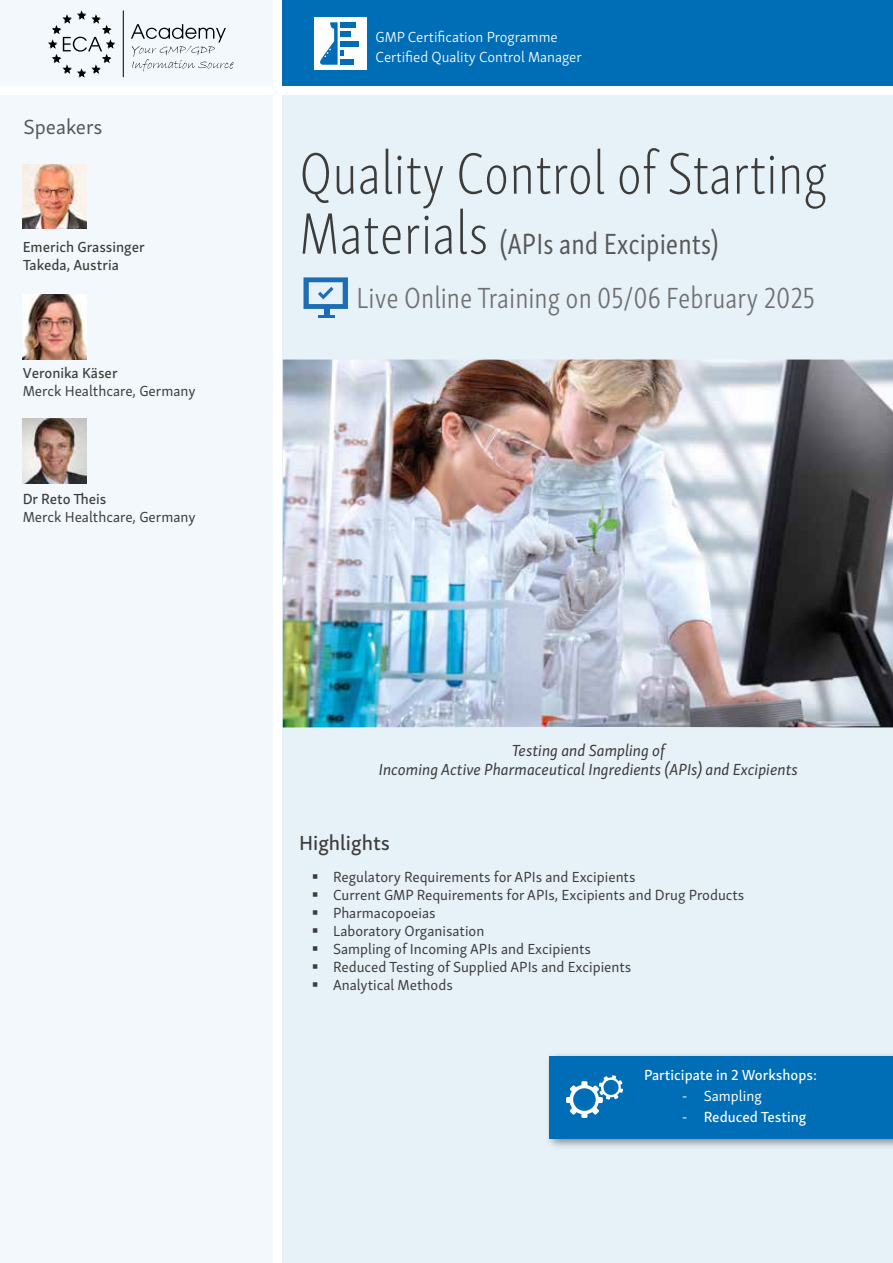
<style>
.page{position:relative;width:893px;height:1263px;background:#fff}
.page>*{position:absolute;margin:0;border:0;box-sizing:border-box;transform-origin:0 0}
.t1{font:60px "Skolar Sans Latn Cp El";color:#3c3c3b}
.t2{font:300 30px/54px "Skolar Sans Latn Cp";color:#706f6f}
.t3{font:21px "Skolar Sans Latn Me";color:#3c3c3b}
.t4{font:21px "Skolar Sans Latn";color:#575756}
.t5{font:italic 16.5px/19.8px "Skolar Sans Latn";color:#3c3c3b;text-align:center}
.t6{font:15px/18px "Skolar Sans Latn";color:#3c3c3b}
.t7{font:15px/18px "Skolar Sans Latn Me";color:#3c3c3b}
.t8{font:300 15px/19.5px "Skolar Sans Latn";color:#fff}
.t9{font:15px "Skolar Sans Latn Me";color:#fff}
.t10{font:15px "Skolar Sans Latn";color:#fff}
.s1{font-family:"Skolar Sans Latn Cp El";font-weight:400;font-size:60px;color:#3c3c3b}
.s2{font-weight:400;color:#575756}
.s3{font-family:"Myriad Pro"}
</style>
<div class="page">
<div style="left:283px;top:96px;width:610px;height:1167px;background:#e6f1f8"></div>
<div style="left:283px;top:0;width:610px;height:85px;background:#006eb7"></div>
<img style="left:283px;top:360px;width:610px;height:367px">
<div style="left:0;top:96px;width:272px;height:1167px;background:#f2f8fb"></div>
<img style="left:23px;top:164px;width:63px;height:65px">
<img style="left:23px;top:295px;width:63px;height:64px">
<img style="left:23px;top:418px;width:63px;height:65px">
<div style="left:0;top:0;width:272px;height:85px;background:#f2f8fb"></div>
<div style="left:324px;top:308px;width:5px;height:8px;background:#1c6db6"></div>
<hr style="left:318px;top:315px;width:17px;height:3px;background:#1c6db6">
<svg style="left:303px;top:277px;width:45px;height:32px"></svg>
<hr style="left:123px;top:11px;width:1px;height:66px;background:#000">
<svg style="left:131px;top:24px;width:103px;height:48px"></svg>
<svg style="left:48px;top:10px;width:67px;height:68px"></svg>
<div style="left:545px;top:1051px;width:348px;height:100px;background:#000;opacity:.43"></div>
<div style="left:550px;top:1056px;width:343px;height:82px;background:#006eb7"></div>
<div style="left:314px;top:17px;width:53px;height:53px;background:#fff"></div>
<div style="left:340px;top:59px;width:14px;height:6px;background:#006eb7"></div>
<div style="left:340px;top:22px;width:16px;height:6px;background:#006eb7"></div>
<div style="left:340px;top:41px;width:18px;height:5px;background:#006eb7"></div>
<svg style="left:320px;top:22px;width:23px;height:43px"></svg>
<div style="left:340px;top:31px;width:10px;height:6px;background:#006eb7"></div>
<svg style="left:566px;top:1075px;width:57px;height:43px"></svg>
<h3 class="t4" style="left:23px;top:111px;width:81px">Speakers</h3>
<p class="t7" style="left:23px;top:237px;width:124px">Emerich Grassinger<br>Takeda, Austria</p>
<p class="t7" style="left:23px;top:363px;width:96px">Veronika Käser</p>
<p class="t6" style="left:23px;top:381px;width:174px">Merck Healthcare, Germany</p>
<p class="t7" style="left:23px;top:489px;width:85px">Dr Reto Theis</p>
<p class="t6" style="left:23px;top:507px;width:174px">Merck Healthcare, Germany</p>
<p class="t8" style="left:376px;top:26px;width:208px">GMP Certification Programme<br>Certified Quality Control Manager</p>
<h1 class="t1" style="left:299px;top:131px;width:530px">Quality Control of Starting</h1>
<h2 class="t2" style="left:356px;top:215px;width:460px;text-indent:-57px"><span class="s1">Materials</span> <span class="s2">(APIs and Excipients)<br></span>Live Online Training on 05/06 February 2025</h2>
<p class="t5" style="left:379px;top:739px;width:421px">Testing and Sampling of<br>Incoming Active Pharmaceutical Ingredients (APIs) and Excipients</p>
<h3 class="t3" style="left:299px;top:826px;width:93px">Highlights</h3>
<p class="t6" style="left:333px;top:867px;width:413px">Regulatory Requirements for APIs and Excipients<br>Current GMP Requirements for APIs, Excipients and Drug Products Pharmacopoeias<br>Laboratory Organisation<br>Sampling of Incoming APIs and Excipients<br>Reduced Testing of Supplied APIs and Excipients<br>Analytical Methods</p>
<p class="t9" style="left:644px;top:1063px;width:174px">Participate in 2 Workshops:</p>
<p class="t10" style="left:682px;top:1085px;width:81px"><span class="s3">-</span> Sampling</p>
<p class="t9" style="left:682px;top:1105px;width:126px"><span class="s3">-</span> Reduced Testing</p>
</div>
